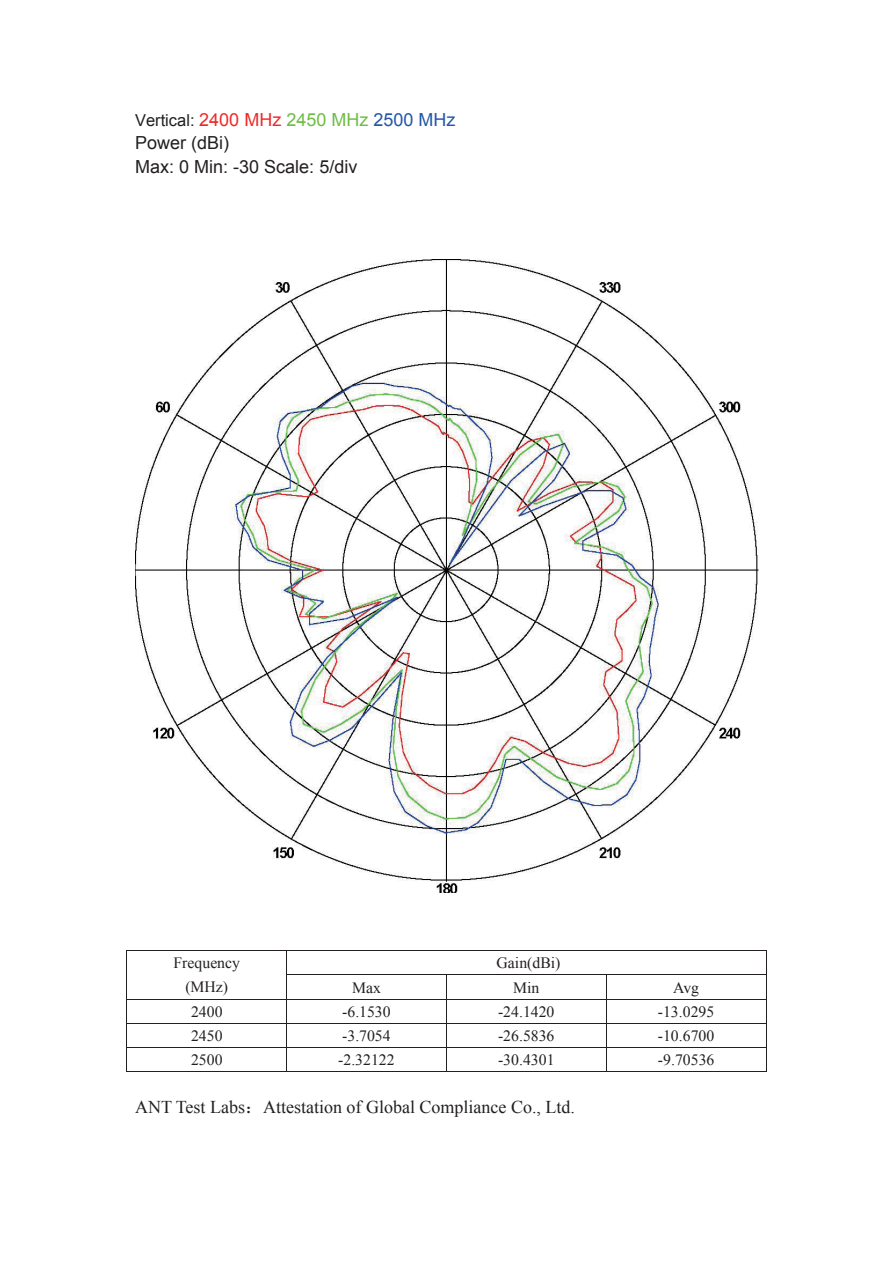
<style>
.page{position:relative;width:893px;height:1263px;background:#fff}
.page>*{position:absolute;margin:0;border:0;box-sizing:border-box;transform-origin:0 0}
.t1{font:18px "Times New Roman";color:#231f20}
.t2{font:18px/23.4px "Arial";color:#231f20}
.t3{font:16.5px "Arial";color:#231f20}
.t4{font:15.75px "Times New Roman";color:#231f20}
.s1{font-size:18px;color:#ee2928}
.s2{font-size:18px;color:#6dbd44}
.s3{font-size:18px;color:#2256a6}
.s4{font-family:"Sim Sun"}
</style>
<div class="page">
<img style="left:135px;top:259px;width:623px;height:634px">
<hr style="left:127px;top:950px;width:639px;height:1px;background:#231f20">
<hr style="left:286px;top:975px;width:321px;height:1px;background:#231f20">
<hr style="left:607px;top:975px;width:159px;height:1px;background:#231f20">
<hr style="left:127px;top:999px;width:480px;height:1px;background:#231f20">
<hr style="left:607px;top:999px;width:159px;height:1px;background:#231f20">
<hr style="left:127px;top:1023px;width:480px;height:1px;background:#231f20">
<hr style="left:607px;top:1023px;width:159px;height:1px;background:#231f20">
<hr style="left:127px;top:1047px;width:480px;height:1px;background:#231f20">
<hr style="left:607px;top:1047px;width:159px;height:1px;background:#231f20">
<hr style="left:127px;top:1071px;width:159px;height:1px;background:#231f20">
<svg style="left:286px;top:951px;width:1px;height:121px"></svg>
<hr style="left:287px;top:1071px;width:159px;height:1px;background:#231f20">
<svg style="left:446px;top:976px;width:1px;height:96px"></svg>
<hr style="left:447px;top:1071px;width:159px;height:1px;background:#231f20">
<svg style="left:606px;top:976px;width:1px;height:96px"></svg>
<hr style="left:607px;top:1071px;width:159px;height:1px;background:#231f20">
<svg style="left:766px;top:950px;width:1px;height:122px"></svg>
<p class="t3" style="left:135px;top:109px;width:322px">Vertical: <span class="s1">2400 MHz</span> <span class="s2">2450 MHz</span> <span class="s3">2500 MHz</span></p>
<p class="t2" style="left:135px;top:132px;width:224px">Power (dBi)<br>Max: 0 Min: -30 Scale: 5/div</p>
<p class="t4" style="left:174px;top:953px;width:68px">Frequency</p>
<p class="t4" style="left:497px;top:953px;width:65px">Gain(dBi)</p>
<p class="t4" style="left:185px;top:976px;width:44px">(MHz)</p>
<p class="t4" style="left:352px;top:977px;width:30px">Max</p>
<p class="t4" style="left:513px;top:977px;width:28px">Min</p>
<p class="t4" style="left:673px;top:977px;width:27px">Avg</p>
<p class="t4" style="left:191px;top:1001px;width:33px">2400</p>
<p class="t4" style="left:342px;top:1001px;width:50px">-6.1530</p>
<p class="t4" style="left:498px;top:1001px;width:58px">-24.1420</p>
<p class="t4" style="left:658px;top:1001px;width:58px">-13.0295</p>
<p class="t4" style="left:191px;top:1025px;width:33px">2450</p>
<p class="t4" style="left:342px;top:1025px;width:50px">-3.7054</p>
<p class="t4" style="left:498px;top:1025px;width:58px">-26.5836</p>
<p class="t4" style="left:658px;top:1025px;width:58px">-10.6700</p>
<p class="t4" style="left:191px;top:1049px;width:33px">2500</p>
<p class="t4" style="left:338px;top:1049px;width:58px">-2.32122</p>
<p class="t4" style="left:498px;top:1049px;width:58px">-30.4301</p>
<p class="t4" style="left:658px;top:1049px;width:58px">-9.70536</p>
<p class="t1" style="left:135px;top:1095px;width:441px">ANT Test Labs<span class="s4">：</span>Attestation of Global Compliance Co., Ltd.</p>
</div>
